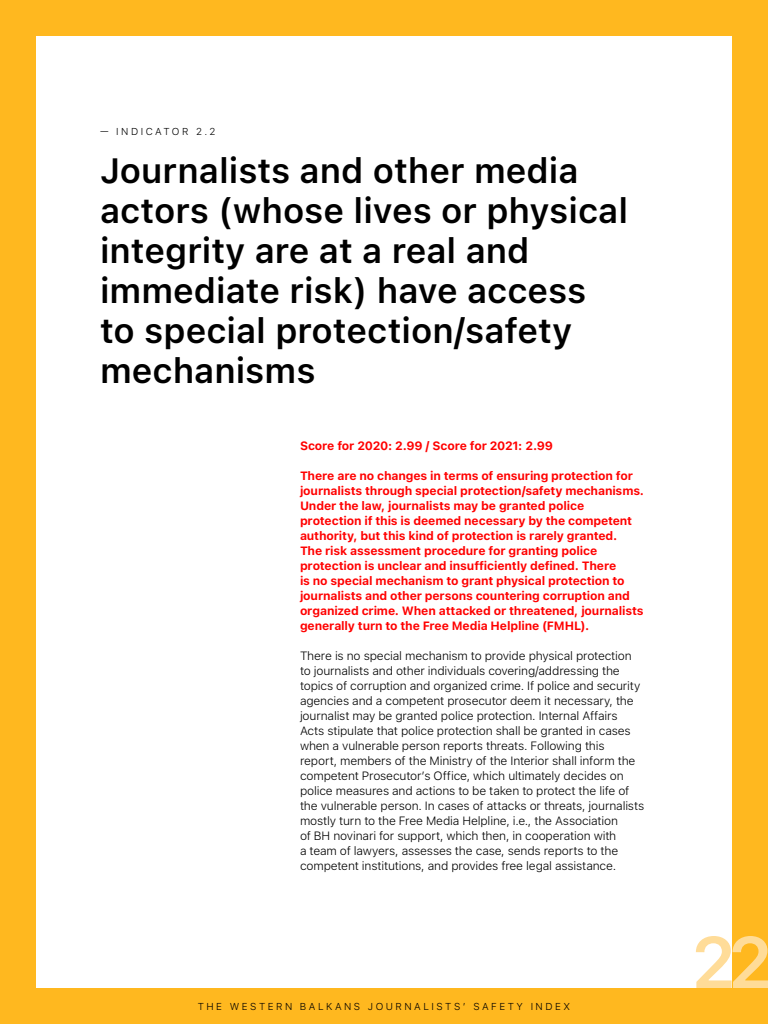
<style>
.page{position:relative;width:768px;height:1024px;background:#fff}
.page>*{position:absolute;margin:0;border:0;box-sizing:border-box;transform-origin:0 0}
.t1{font:600 72px "SF Pro Text";color:#ffdc98}
.t2{font:600 35px/40px "SF Pro Text";color:#000}
.t3{font:300 12px/15px "SF Pro Text";letter-spacing:-.015em;color:#000}
.t4{font:700 12px/15px "SF Pro Text";letter-spacing:-.01em;color:#f00}
.t5{font:300 10px "SF Pro Text";letter-spacing:.25em;color:#000}
</style>
<div class="page">
<div style="left:0;top:0;width:36px;height:1020px;background:#ffb81f"></div>
<div style="left:732px;top:0;width:36px;height:1024px;background:#ffb81f"></div>
<div style="left:0;top:0;width:768px;height:36px;background:#ffb81f"></div>
<div style="left:0;top:988px;width:768px;height:36px;background:#ffb81f"></div>
<p class="t5" style="left:100px;top:126px;width:117px">— INDICATOR 2.2</p>
<h2 class="t2" style="left:100px;top:151px;width:530px">Journalists and other media actors (whose lives or physical integrity are at a real and immediate risk) have access to special protection/safety mechanisms</h2>
<p class="t4" style="left:300px;top:438px;width:255px">Score for 2020: 2.99 / Score for 2021: 2.99</p>
<p class="t4" style="left:300px;top:468px;width:346px">There are no changes in terms of ensuring protection for journalists through special protection/safety mechanisms.<br>Under the law, journalists may be granted police protection if this is deemed necessary by the competent authority, but this kind of protection is rarely granted.<br>The risk assessment procedure for granting police protection is unclear and insufficiently defined. There<br>is no special mechanism to grant physical protection to journalists and other persons countering corruption and organized crime. When attacked or threatened, journalists generally turn to the Free Media Helpline (FMHL).</p>
<p class="t3" style="left:300px;top:648px;width:346px">There is no special mechanism to provide physical protection to journalists and other individuals covering/addressing the topics of corruption and organized crime. If police and security agencies and a competent prosecutor deem it necessary, the journalist may be granted police protection. Internal Affairs Acts stipulate that police protection shall be granted in cases when a vulnerable person reports threats. Following this report, members of the Ministry of the Interior shall inform the competent Prosecutor’s Office, which ultimately decides on police measures and actions to be taken to protect the life of the vulnerable person. In cases of attacks or threats, journalists mostly turn to the Free Media Helpline, i.e., the Association<br>of BH novinari for support, which then, in cooperation with<br>a team of lawyers, assesses the case, sends reports to the competent institutions, and provides free legal assistance.</p>
<p class="t5" style="left:198px;top:1000px;width:374px">THE WESTERN BALKANS JOURNALISTS’ SAFETY INDEX</p>
<h1 class="t1" style="left:691px;top:921px;width:83px">22</h1>
</div>
